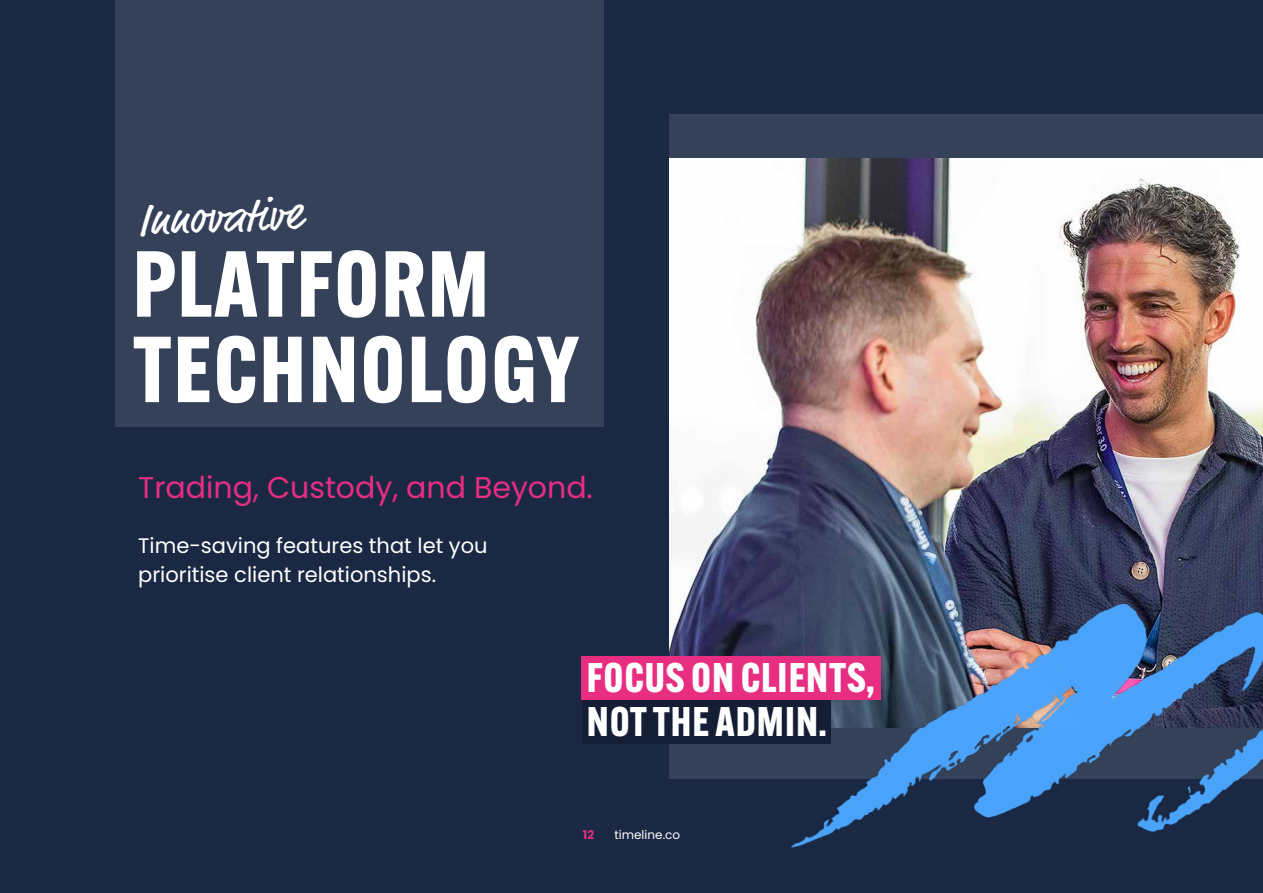
<style>
.page{position:relative;width:1263px;height:893px;background:#1a2843}
.page>*{position:absolute;margin:0;border:0;box-sizing:border-box;transform-origin:0 0}
.t1{font:700 91.5px/85.5px "Alternate Gothic ATF";letter-spacing:.02em;color:#fff}
.t2{font:46.5px "Market Pro";color:#fff}
.t3{font:700 40.5px/43.5px "Alternate Gothic ATF";letter-spacing:.02em;color:#fff}
.t4{font:30px "Poppins";color:#e82e81}
.t5{font:21px/28.5px "Poppins";color:#fff}
.t6{font:12px "Poppins";color:#fff}
.t7{font:700 12px "Poppins";color:#e82e81}
</style>
<div class="page">
<div style="left:115px;top:0;width:489px;height:427px;background:#344159"></div>
<div style="left:669px;top:115px;width:594px;height:664px;background:#344159"></div>
<img style="left:669px;top:158px;width:594px;height:498px">
<div style="left:581px;top:656px;width:299px;height:44px;background:#e82e81"></div>
<div style="left:582px;top:700px;width:248px;height:44px;background:#141e35"></div>
<img style="left:772px;top:500px;width:491px;height:348px">
<h2 class="t2" style="left:137px;top:188px;width:165px;rotate:-2deg">Innovative</h2>
<h1 class="t1" style="left:133px;top:241px;width:448px">PLATFORM<br>TECHNOLOGY</h1>
<h3 class="t4" style="left:138px;top:470px;width:456px">Trading, Custody, and Beyond.</h3>
<p class="t5" style="left:138px;top:532px;width:351px">Time-saving features that let you prioritise client relationships.</p>
<h3 class="t3" style="left:587px;top:656px;width:289px">FOCUS ON CLIENTS,<br>NOT THE ADMIN.</h3>
<p class="t7" style="left:583px;top:828px;width:13px">12</p>
<p class="t6" style="left:614px;top:828px;width:67px">timeline.co</p>
</div>
